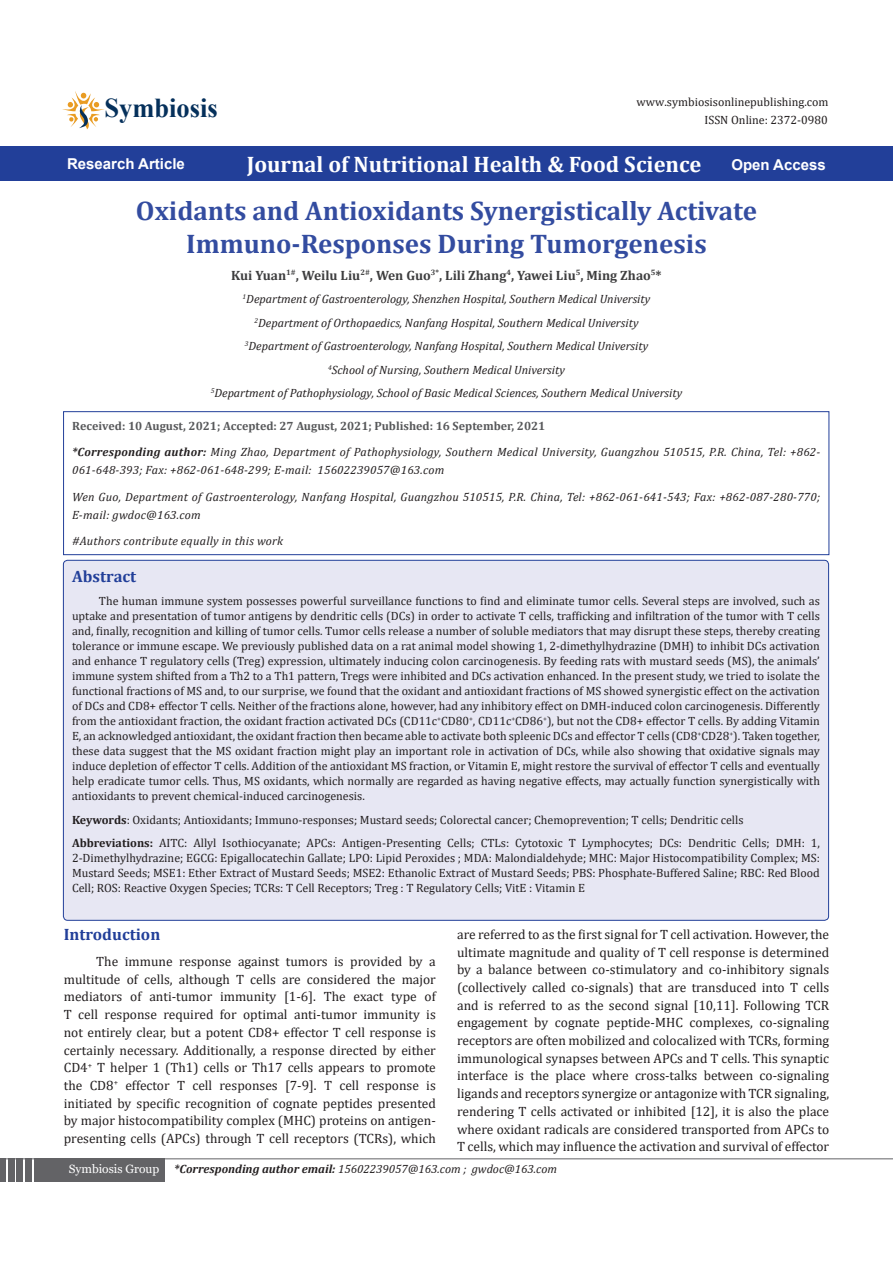
<style>
.page{position:relative;width:893px;height:1263px;background:#fff}
.page>*{position:absolute;margin:0;border:0;box-sizing:border-box;transform-origin:0 0}
.t1{font:700 27.3px "Times New Roman";color:#05305b}
.t2{font:700 27px/33px "Cambria";color:#334ca0;text-align:center}
.Default{font:700 22.5px "Cambria";color:#fff}
.Default-2{font:700 16.5px "Cambria";color:#223f99}
.Sideheadings{font:700 16.5px "Cambria";color:#223f99}
.Default-3{font:700 15px "Arial";color:#fff}
.Default-4{font:13.5px/17.7px "Cambria";color:#231f20;text-align:justify}
.t3{font:700 13.5px "Cambria";color:#3e3e3f}
.Sideheadings-2{font:12px/15px "Cambria";color:#231f20;text-align:justify}
.Pa8{font:italic 12px "Cambria";color:#231f20}
.Pa8-2{font:italic 12px/18px "Cambria";letter-spacing:.02em;color:#231f20}
.Pa8-3{font:700 12px "Cambria";color:#57585a}
.Pa0{font:12px "Cambria";color:#221e1f}
.Default-5{font:12px "Cambria";color:#221e1f}
.s1{font-weight:700}
.s2{font-family:"Georgia";font-style:normal;color:#fff}
</style>
<div class="page">
<hr style="left:0;top:1158px;width:893px;height:1px;background:#636366">
<div style="left:34px;top:1159px;width:130px;height:23px;background:#636366"></div>
<div style="left:25px;top:1159px;width:7px;height:23px;background:#636366"></div>
<div style="left:17px;top:1159px;width:6px;height:23px;background:#636366"></div>
<div style="left:8px;top:1159px;width:6px;height:23px;background:#636366"></div>
<div style="left:0;top:1159px;width:6px;height:23px;background:#636366"></div>
<svg style="left:62px;top:91px;width:42px;height:38px"></svg>
<div style="left:0;top:146px;width:893px;height:35px;background:#223f99"></div>
<div style="left:63px;top:560px;width:766px;height:360px;background:#e7e7f3;border-radius:4px"></div>
<svg style="left:63px;top:412px;width:766px;height:143px"></svg>
<p class="t1" style="left:105px;top:89px;width:115px">Symbiosis</p>
<p class="Pa0" style="left:637px;top:95px;width:193px">www.symbiosisonlinepublishing.com</p>
<p class="Default-5" style="left:704px;top:113px;width:125px">ISSN Online: 2372-0980</p>
<p class="Default-3" style="left:67px;top:153px;width:119px">Research Article</p>
<p class="Default" style="left:247px;top:149px;width:456px">Journal of Nutritional Health &amp; Food Science</p>
<p class="Default-3" style="left:731px;top:154px;width:96px">Open Access</p>
<p class="t2" style="left:136px;top:193px;width:622px">Oxidants and Antioxidants Synergistically Activate<br>Immuno-Responses During Tumorgenesis</p>
<p class="t3" style="left:231px;top:265px;width:432px">Kui Yuan<sup>1#</sup>, Weilu Liu<sup>2#</sup>, Wen Guo<sup>3*</sup>, Lili Zhang<sup>4</sup>, Yawei Liu<sup>5</sup>, Ming Zhao<sup>5</sup>*</p>
<p class="Pa8" style="left:243px;top:290px;width:409px"><sup>1</sup>Department of Gastroenterology, Shenzhen Hospital, Southern Medical University</p>
<p class="Pa8" style="left:254px;top:314px;width:386px"><sup>2</sup>Department of Orthopaedics, Nanfang Hospital, Southern Medical University</p>
<p class="Pa8" style="left:245px;top:337px;width:405px"><sup>3</sup>Department of Gastroenterology, Nanfang Hospital, Southern Medical University</p>
<p class="Pa8" style="left:328px;top:361px;width:238px"><sup>4</sup>School of Nursing, Southern Medical University</p>
<p class="Pa8" style="left:211px;top:384px;width:473px"><sup>5</sup>Department of Pathophysiology, School of Basic Medical Sciences, Southern Medical University</p>
<p class="Pa8-3" style="left:72px;top:417px;width:475px">Received: 10 August, 2021; Accepted: 27 August, 2021; Published: 16 September, 2021</p>
<p class="Pa8-2" style="left:72px;top:442px;width:750px"><span class="s1">*Corresponding author:</span> Ming Zhao, Department of Pathophysiology, Southern Medical University, Guangzhou 510515, P.R. China, Tel: +862-<br>061-648-393; Fax: +862-061-648-299; E-mail: 15602239057@163.com</p>
<p class="Pa8-2" style="left:72px;top:487px;width:750px">Wen Guo, Department of Gastroenterology, Nanfang Hospital, Guangzhou 510515, P.R. China, Tel: +862-061-641-543; Fax: +862-087-280-770;<br>E-mail: gwdoc@163.com</p>
<p class="Pa8-2" style="left:72px;top:531px;width:213px">#Authors contribute equally in this work</p>
<p class="Sideheadings" style="left:72px;top:564px;width:66px">Abstract</p>
<p class="Sideheadings-2" style="left:72px;top:594px;width:749px;text-indent:27px">The human immune system possesses powerful surveillance functions to find and eliminate tumor cells. Several steps are involved, such as uptake and presentation of tumor antigens by dendritic cells (DCs) in order to activate T cells, trafficking and infiltration of the tumor with T cells and, finally, recognition and killing of tumor cells. Tumor cells release a number of soluble mediators that may disrupt these steps, thereby creating tolerance or immune escape. We previously published data on a rat animal model showing 1, 2-dimethylhydrazine (DMH) to inhibit DCs activation and enhance T regulatory cells (Treg) expression, ultimately inducing colon carcinogenesis. By feeding rats with mustard seeds (MS), the animals’ immune system shifted from a Th2 to a Th1 pattern, Tregs were inhibited and DCs activation enhanced. In the present study, we tried to isolate the functional fractions of MS and, to our surprise, we found that the oxidant and antioxidant fractions of MS showed synergistic effect on the activation of DCs and CD8+ effector T cells. Neither of the fractions alone, however, had any inhibitory effect on DMH-induced colon carcinogenesis. Differently from the antioxidant fraction, the oxidant fraction activated DCs (CD11c<sup>+</sup>CD80<sup>+</sup>, CD11c<sup>+</sup>CD86<sup>+</sup>), but not the CD8+ effector T cells. By adding Vitamin E, an acknowledged antioxidant, the oxidant fraction then became able to activate both spleenic DCs and effector T cells (CD8<sup>+</sup>CD28<sup>+</sup>). Taken together, these data suggest that the MS oxidant fraction might play an important role in activation of DCs, while also showing that oxidative signals may induce depletion of effector T cells. Addition of the antioxidant MS fraction, or Vitamin E, might restore the survival of effector T cells and eventually help eradicate tumor cells. Thus, MS oxidants, which normally are regarded as having negative effects, may actually function synergistically with antioxidants to prevent chemical-induced carcinogenesis.</p>
<p class="Sideheadings-2" style="left:72px;top:812px;width:673px"><span class="s1">Keywords</span>: Oxidants; Antioxidants; Immuno-responses; Mustard seeds; Colorectal cancer; Chemoprevention; T cells; Dendritic cells</p>
<p class="Sideheadings-2" style="left:72px;top:836px;width:749px"><span class="s1">Abbreviations:</span> AITC: Allyl Isothiocyanate; APCs: Antigen-Presenting Cells; CTLs: Cytotoxic T Lymphocytes; DCs: Dendritic Cells; DMH: 1, 2-Dimethylhydrazine; EGCG: Epigallocatechin Gallate; LPO: Lipid Peroxides ; MDA: Malondialdehyde; MHC: Major Histocompatibility Complex; MS:<br>Mustard Seeds; MSE1: Ether Extract of Mustard Seeds; MSE2: Ethanolic Extract of Mustard Seeds; PBS: Phosphate-Buffered Saline; RBC: Red Blood Cell; ROS: Reactive Oxygen Species; TCRs: T Cell Receptors; Treg : T Regulatory Cells; VitE : Vitamin E</p>
<p class="Default-2" style="left:64px;top:922px;width:98px">Introduction</p>
<p class="Default-4" style="left:64px;top:952px;width:374px;text-indent:33px">The immune response against tumors is provided by a multitude of cells, although T cells are considered the major mediators of anti-tumor immunity [1-6]. The exact type of T cell response required for optimal anti-tumor immunity is not entirely clear, but a potent CD8+ effector T cell response is certainly necessary. Additionally, a response directed by either CD4<sup>+</sup> T helper 1 (Th1) cells or Th17 cells appears to promote the CD8<sup>+</sup> effector T cell responses [7-9]. T cell response is initiated by specific recognition of cognate peptides presented by major histocompatibility complex (MHC) proteins on antigen&shy;presenting cells (APCs) through T cell receptors (TCRs), which</p>
<p class="Default-4" style="left:457px;top:925px;width:374px">are referred to as the first signal for T cell activation. However, the ultimate magnitude and quality of T cell response is determined by a balance between co-stimulatory and co-inhibitory signals (collectively called co-signals) that are transduced into T cells and is referred to as the second signal [10,11]. Following TCR engagement by cognate peptide-MHC complexes, co-signaling receptors are often mobilized and colocalized with TCRs, forming immunological synapses between APCs and T cells. This synaptic interface is the place where cross-talks between co-signaling ligands and receptors synergize or antagonize with TCR signaling, rendering T cells activated or inhibited [12], it is also the place where oxidant radicals are considered transported from APCs to T cells, which may influence the activation and survival of effector</p>
<p class="Pa8" style="left:69px;top:1160px;width:490px"><span class="s2">Symbiosis Group</span> <span class="s1">*Corresponding author email:</span> 15602239057@163.com ; gwdoc@163.com</p>
</div>
